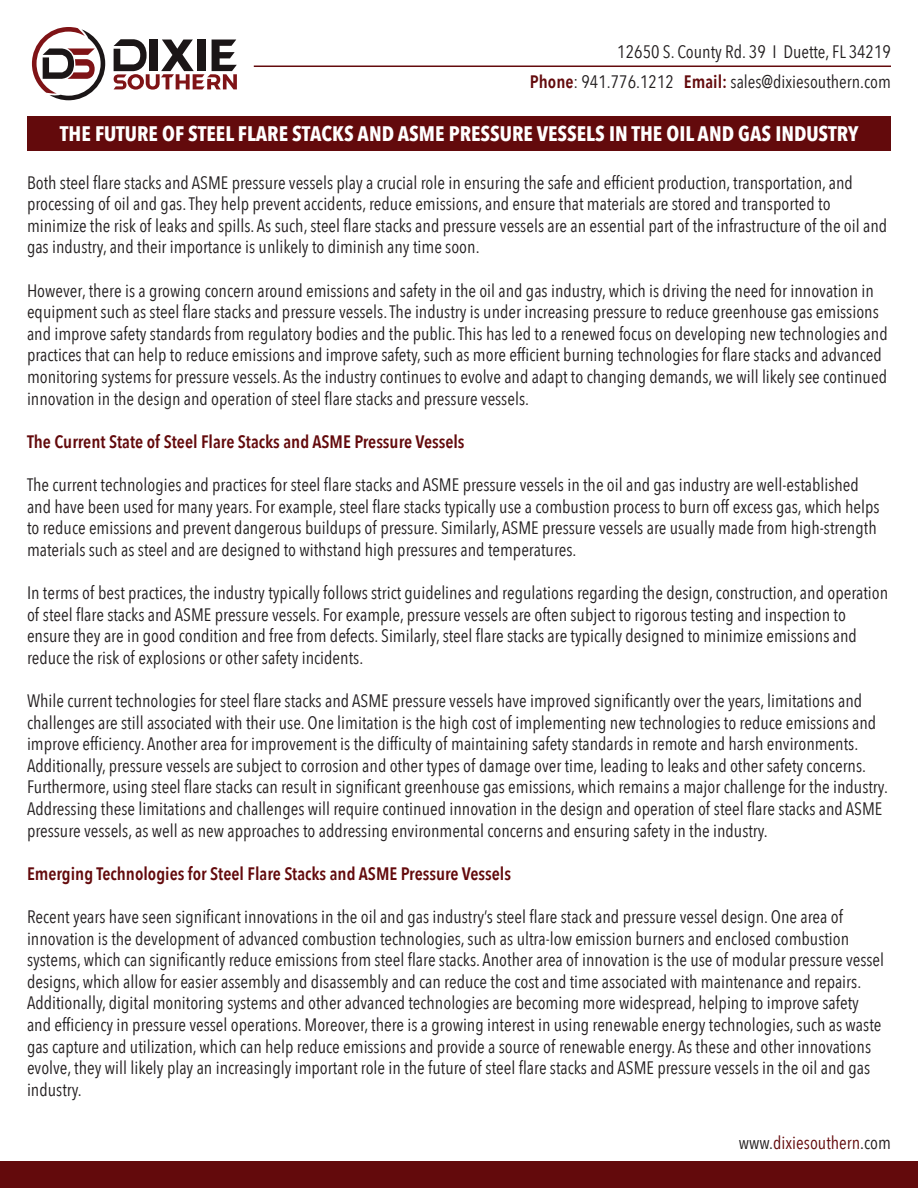
<style>
.page{position:relative;width:918px;height:1188px;background:#fff}
.page>*{position:absolute;margin:0;border:0;box-sizing:border-box;transform-origin:0 0}
.t1{font:700 21px "Avenir Next Condensed";color:#fff}
.t2{font:18px/21.6px "Avenir Next Condensed";color:#231f20}
.t3{font:600 18px "Avenir Next Condensed";color:#630a0c}
.t4{font:18px "Avenir Next Condensed";color:#630a0c}
.s1{font-weight:600;color:#630a0c}
.s2{color:#231f20}
</style>
<div class="page">
<div style="left:27px;top:116px;width:864px;height:35px;background:#630a0c"></div>
<svg style="left:32px;top:27px;width:73px;height:73px"></svg>
<svg style="left:114px;top:39px;width:123px;height:51px"></svg>
<hr style="left:254px;top:66px;width:637px;height:1px;background:#630a0c">
<div style="left:0;top:1161px;width:918px;height:27px;background:#630a0c"></div>
<p class="t2" style="left:617px;top:40px;width:275px">12650 S. County Rd. 39 I Duette, FL 34219</p>
<p class="t2" style="left:530px;top:70px;width:363px"><span class="s1">Phone</span>: 941.776.1212 <span class="s1">Email:</span> sales@dixiesouthern.com</p>
<p class="t1" style="left:60px;top:121px;width:800px">THE FUTURE OF STEEL FLARE STACKS AND ASME PRESSURE VESSELS IN THE OIL AND GAS INDUSTRY</p>
<p class="t2" style="left:27px;top:171px;width:828px">Both steel flare stacks and ASME pressure vessels play a crucial role in ensuring the safe and efficient production, transportation, and processing of oil and gas. They help prevent accidents, reduce emissions, and ensure that materials are stored and transported to</p>
<p class="t2" style="left:27px;top:214px;width:862px">minimize the risk of leaks and spills. As such, steel flare stacks and pressure vessels are an essential part of the infrastructure of the oil and gas industry, and their importance is unlikely to diminish any time soon.</p>
<p class="t2" style="left:27px;top:279px;width:862px">However, there is a growing concern around emissions and safety in the oil and gas industry, which is driving the need for innovation in equipment such as steel flare stacks and pressure vessels. The industry is under increasing pressure to reduce greenhouse gas emissions and improve safety standards from regulatory bodies and the public. This has led to a renewed focus on developing new technologies and practices that can help to reduce emissions and improve safety, such as more efficient burning technologies for flare stacks and advanced monitoring systems for pressure vessels. As the industry continues to evolve and adapt to changing demands, we will likely see continued innovation in the design and operation of steel flare stacks and pressure vessels.</p>
<p class="t3" style="left:27px;top:426px;width:439px">The Current State of Steel Flare Stacks and ASME Pressure Vessels</p>
<p class="t2" style="left:27px;top:473px;width:854px">The current technologies and practices for steel flare stacks and ASME pressure vessels in the oil and gas industry are well-established and have been used for many years. For example, steel flare stacks typically use a combustion process to burn off excess gas, which helps to reduce emissions and prevent dangerous buildups of pressure. Similarly, ASME pressure vessels are usually made from high-strength materials such as steel and are designed to withstand high pressures and temperatures.</p>
<p class="t2" style="left:27px;top:581px;width:863px">In terms of best practices, the industry typically follows strict guidelines and regulations regarding the design, construction, and operation of steel flare stacks and ASME pressure vessels. For example, pressure vessels are often subject to rigorous testing and inspection to</p>
<p class="t2" style="left:27px;top:624px;width:831px">ensure they are in good condition and free from defects. Similarly, steel flare stacks are typically designed to minimize emissions and reduce the risk of explosions or other safety incidents.</p>
<p class="t2" style="left:27px;top:689px;width:862px">While current technologies for steel flare stacks and ASME pressure vessels have improved significantly over the years, limitations and challenges are still associated with their use. One limitation is the high cost of implementing new technologies to reduce emissions and improve efficiency. Another area for improvement is the difficulty of maintaining safety standards in remote and harsh environments.<br>Additionally, pressure vessels are subject to corrosion and other types of damage over time, leading to leaks and other safety concerns.<br>Furthermore, using steel flare stacks can result in significant greenhouse gas emissions, which remains a major challenge for the industry.<br>Addressing these limitations and challenges will require continued innovation in the design and operation of steel flare stacks and ASME pressure vessels, as well as new approaches to addressing environmental concerns and ensuring safety in the industry.</p>
<p class="t3" style="left:27px;top:858px;width:486px">Emerging Technologies for Steel Flare Stacks and ASME Pressure Vessels</p>
<p class="t2" style="left:27px;top:905px;width:817px">Recent years have seen significant innovations in the oil and gas industry’s steel flare stack and pressure vessel design. One area of</p>
<p class="t2" style="left:27px;top:927px;width:859px">innovation is the development of advanced combustion technologies, such as ultra-low emission burners and enclosed combustion systems, which can significantly reduce emissions from steel flare stacks. Another area of innovation is the use of modular pressure vessel designs, which allow for easier assembly and disassembly and can reduce the cost and time associated with maintenance and repairs.<br>Additionally, digital monitoring systems and other advanced technologies are becoming more widespread, helping to improve safety and efficiency in pressure vessel operations. Moreover, there is a growing interest in using renewable energy technologies, such as waste gas capture and utilization, which can help reduce emissions and provide a source of renewable energy. As these and other innovations evolve, they will likely play an increasingly important role in the future of steel flare stacks and ASME pressure vessels in the oil and gas industry.</p>
<p class="t4" style="left:739px;top:1127px;width:154px"><span class="s2">www.</span>dixiesouthern<span class="s2">.com</span></p>
</div>
